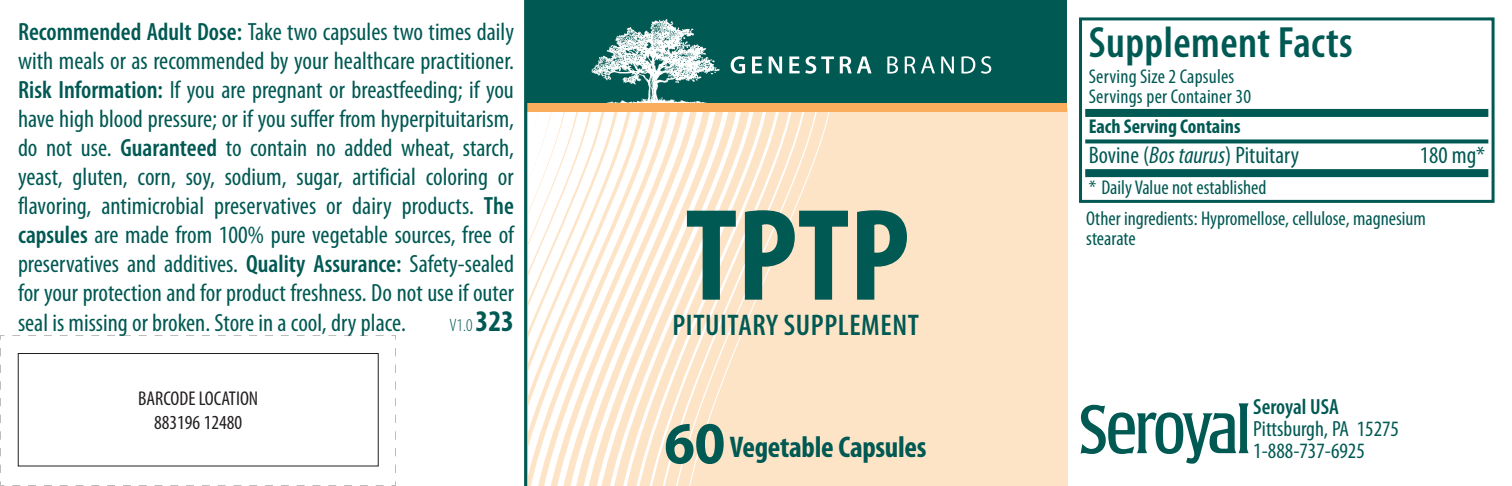
<style>
.page{position:relative;width:1512px;height:486px;background:#fff}
.page>*{position:absolute;margin:0;border:0;box-sizing:border-box;transform-origin:0 0}
.t1{font:700 condensed 132px "Myriad Pro";color:#005953}
.t2{font:600 condensed 44px "Myriad Pro";letter-spacing:.01em;color:#005953}
.Item_Description{font:600 condensed 30px "Myriad Pro";letter-spacing:.02em;color:#005953}
.Size{font:700 condensed 30px "Myriad Pro";letter-spacing:-.01em;color:#005953}
.Reccomendations_and{font:condensed 24.8px/29.2px "Myriad Pro";color:#005953;text-align:justify}
.Paragraph_Style_6{font:condensed 24px "Myriad Pro";color:#005953}
.Reccomendations___Wa{font:condensed 22px/22px "Myriad Pro";color:#005953}
.Paragraph_Style_4{font:condensed 20px/20px "Myriad Pro";color:#005953}
.t3{font:condensed 20px/24px "Myriad Pro";color:#231f20;text-align:center}
.Paragraph_Style_5{font:700 condensed 20px "Myriad Pro";color:#005953}
.Reccomendations_and-2{font:300 condensed 18px "Myriad Pro";color:#005953}
.s1{font-weight:600}
.s2{font-weight:700;font-size:30px}
.s3{font-stretch:semi-condensed;font-size:60px}
.s4{font-style:italic}
</style>
<div class="page">
<div style="left:528px;top:109px;width:539px;height:377px;background:#fee4c7"></div>
<svg style="left:527px;top:112px;width:303px;height:374px"></svg>
<svg style="left:1081px;top:403px;width:168px;height:61px"></svg>
<div style="left:525px;top:0;width:542px;height:106px;background:#005953"></div>
<svg style="left:0;top:335px;width:396px;height:151px"></svg>
<div style="left:18px;top:354px;width:360px;height:112px;background:#fff"></div>
<div style="left:18px;top:353px;width:361px;height:113px;border:1px solid #231f20"></div>
<img style="left:591px;top:19px;width:129px;height:84px">
<svg style="left:731px;top:56px;width:14px;height:18px"></svg>
<svg style="left:752px;top:56px;width:10px;height:17px"></svg>
<svg style="left:769px;top:56px;width:13px;height:17px"></svg>
<svg style="left:789px;top:56px;width:45px;height:18px"></svg>
<svg style="left:840px;top:56px;width:32px;height:17px"></svg>
<svg style="left:887px;top:56px;width:11px;height:18px"></svg>
<svg style="left:905px;top:56px;width:30px;height:17px"></svg>
<svg style="left:941px;top:56px;width:13px;height:17px"></svg>
<svg style="left:961px;top:56px;width:14px;height:18px"></svg>
<svg style="left:981px;top:56px;width:10px;height:18px"></svg>
<div style="left:525px;top:103px;width:542px;height:9px;background:#faae5d"></div>
<hr style="left:524px;top:0;width:3px;height:486px;background:#005953">
<div style="left:1085px;top:109px;width:403px;height:8px;background:#005953"></div>
<svg style="left:1085px;top:139px;width:403px;height:4px;background:#1d6c66"></svg>
<div style="left:1085px;top:169px;width:403px;height:8px;background:#005953"></div>
<div style="left:1079px;top:17px;width:416px;height:186px;border:3px solid #005953"></div>
<p class="Reccomendations_and" style="left:18px;top:17px;width:498px"><span class="s1">Recommended Adult Dose:</span> Take two capsules two times daily with meals or as recommended by your healthcare practitioner.<br><span class="s1">Risk Information:</span> If you are pregnant or breastfeeding; if you have high blood pressure; or if you suffer from hyperpituitarism, do not use. <span class="s1">Guaranteed</span> to contain no added wheat, starch, yeast, gluten, corn, soy, sodium, sugar, artificial coloring or flavoring, antimicrobial preservatives or dairy products. <span class="s1">The capsules</span> are made from 100% pure vegetable sources, free of preservatives and additives. <span class="s1">Quality Assurance:</span> Safety-sealed for your protection and for product freshness. Do not use if outer seal is missing or broken. Store in a cool, dry place.</p>
<p class="Reccomendations_and-2" style="left:449px;top:314px;width:66px">V1.0 <span class="s2">323</span></p>
<p class="t3" style="left:138px;top:387px;width:121px">BARCODE LOCATION<br>883196 12480</p>
<p class="t1" style="left:685px;top:173px;width:226px">TPTP</p>
<p class="Item_Description" style="left:672px;top:309px;width:248px">PITUITARY SUPPLEMENT</p>
<p class="Size" style="left:664px;top:429px;width:264px"><span class="s3">60</span> Vegetable Capsules</p>
<p class="t2" style="left:1089px;top:18px;width:266px">Supplement Facts</p>
<p class="Paragraph_Style_4" style="left:1089px;top:67px;width:147px">Serving Size 2 Capsules</p>
<p class="Paragraph_Style_4" style="left:1089px;top:87px;width:164px">Servings per Container 30</p>
<p class="Paragraph_Style_5" style="left:1089px;top:114px;width:153px">Each Serving Contains</p>
<p class="Paragraph_Style_6" style="left:1089px;top:142px;width:212px">Bovine (<span class="s4">Bos taurus</span>) Pituitary</p>
<p class="Paragraph_Style_6" style="left:1420px;top:142px;width:67px">180 mg*</p>
<p class="Paragraph_Style_4" style="left:1089px;top:178px;width:179px">* Daily Value not established</p>
<p class="Paragraph_Style_4" style="left:1086px;top:209px;width:341px">Other ingredients: Hypromellose, cellulose, magnesium stearate</p>
<p class="Reccomendations___Wa" style="left:1253px;top:396px;width:147px"><span class="s1">Seroyal USA<br></span>Pittsburgh, PA 15275</p>
<p class="Reccomendations___Wa" style="left:1253px;top:440px;width:113px">1-888-737-6925</p>
</div>
